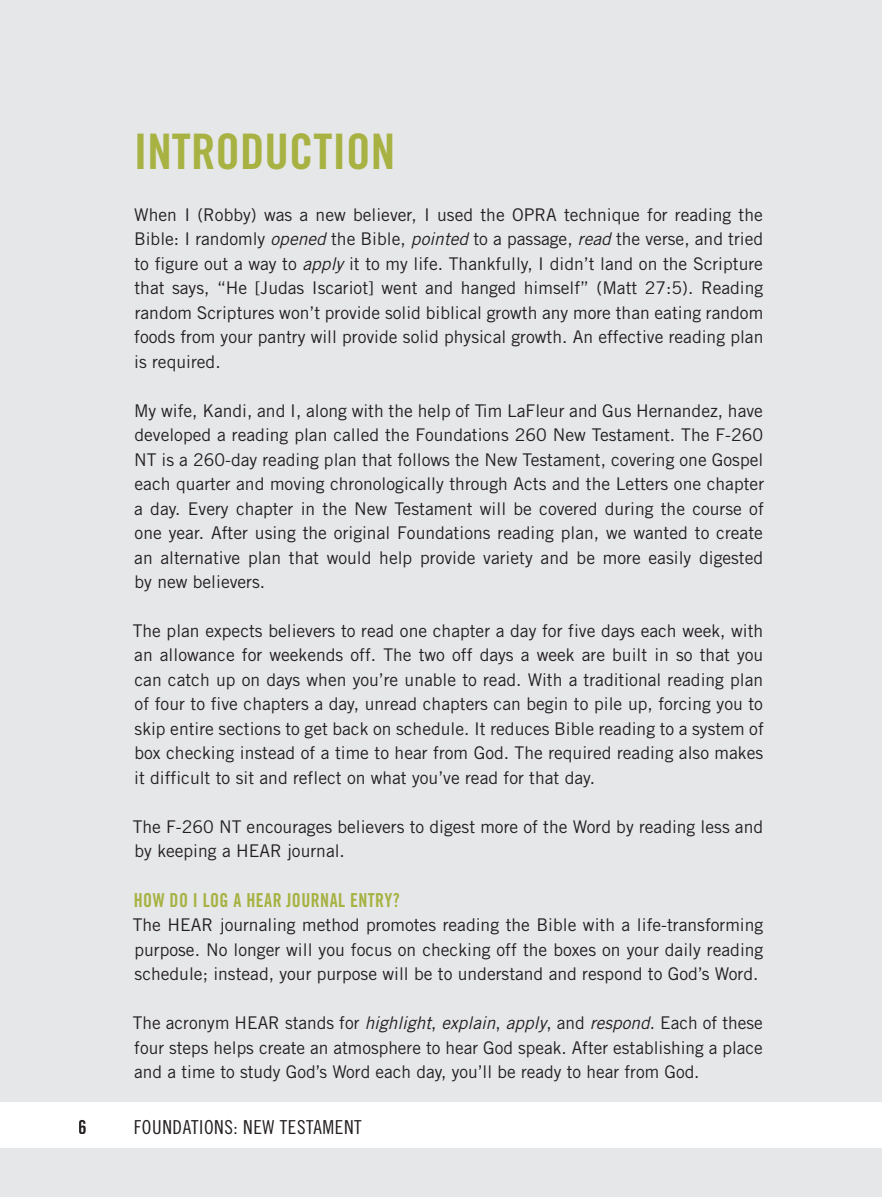
<style>
.page{position:relative;width:882px;height:1197px;background:#e6e7e9}
.page>*{position:absolute;margin:0;border:0;box-sizing:border-box;transform-origin:0 0}
.t1{font:49px "Trade Gothic LT Std Bd Cn 20";color:#a7b243}
.t2{font:19.25px "Trade Gothic LT Std Bd Cn 20";letter-spacing:.025em;color:#a7b243;scale:.93 1}
.t3{font:19.25px "Trade Gothic LT Std Cn 18";letter-spacing:.03em;color:#231f20}
.t4{font:19.25px "Trade Gothic LT Std Bd Cn 20";color:#231f20}
.t5{font:17.5px/24.5px "Trade Gothic LT Std";color:#231f20;text-align:justify}
.s1{font-style:italic}
</style>
<div class="page">
<div style="left:0;top:1102px;width:882px;height:46px;background:#fff"></div>
<h1 class="t1" style="left:134px;top:122px;width:263px">INTRODUCTION</h1>
<p class="t5" style="left:134px;top:202px;width:631px">When I (Robby) was a new believer, I used the OPRA technique for reading the Bible: I randomly <span class="s1">opened</span> the Bible, <span class="s1">pointed</span> to a passage, <span class="s1">read</span> the verse, and tried to figure out a way to <span class="s1">apply</span> it to my life. Thankfully, I didn’t land on the Scripture that says, “He [Judas Iscariot] went and hanged himself” (Matt 27:5). Reading random Scriptures won’t provide solid biblical growth any more than eating random foods from your pantry will provide solid physical growth. An effective reading plan is required.</p>
<p class="t5" style="left:134px;top:398px;width:632px">My wife, Kandi, and I, along with the help of Tim LaFleur and Gus Hernandez, have developed a reading plan called the Foundations 260 New Testament. The F-260<br>NT is a 260-day reading plan that follows the New Testament, covering one Gospel each quarter and moving chronologically through Acts and the Letters one chapter a day. Every chapter in the New Testament will be covered during the course of one year. After using the original Foundations reading plan, we wanted to create an alternative plan that would help provide variety and be more easily digested by new believers.</p>
<p class="t5" style="left:133px;top:618px;width:633px">The plan expects believers to read one chapter a day for five days each week, with an allowance for weekends off. The two off days a week are built in so that you can catch up on days when you’re unable to read. With a traditional reading plan of four to five chapters a day, unread chapters can begin to pile up, forcing you to skip entire sections to get back on schedule. It reduces Bible reading to a system of box checking instead of a time to hear from God. The required reading also makes it difficult to sit and reflect on what you’ve read for that day.</p>
<p class="t5" style="left:133px;top:814px;width:632px">The F-260 NT encourages believers to digest more of the Word by reading less and by keeping a HEAR journal.</p>
<p class="t2" style="left:134px;top:888px;width:287px">HOW DO I LOG A HEAR JOURNAL ENTRY?</p>
<p class="t5" style="left:133px;top:912px;width:632px">The HEAR journaling method promotes reading the Bible with a life-transforming purpose. No longer will you focus on checking off the boxes on your daily reading schedule; instead, your purpose will be to understand and respond to God’s Word.</p>
<p class="t5" style="left:133px;top:1010px;width:632px">The acronym HEAR stands for <span class="s1">highlight</span>, <span class="s1">explain</span>, <span class="s1">apply</span>, and <span class="s1">respond</span>. Each of these four steps helps create an atmosphere to hear God speak. After establishing a place and a time to study God’s Word each day, you’ll be ready to hear from God.</p>
<p class="t4" style="left:79px;top:1115px;width:10px">6</p>
<p class="t3" style="left:134px;top:1116px;width:229px">FOUNDATIONS: NEW TESTAMENT</p>
</div>
